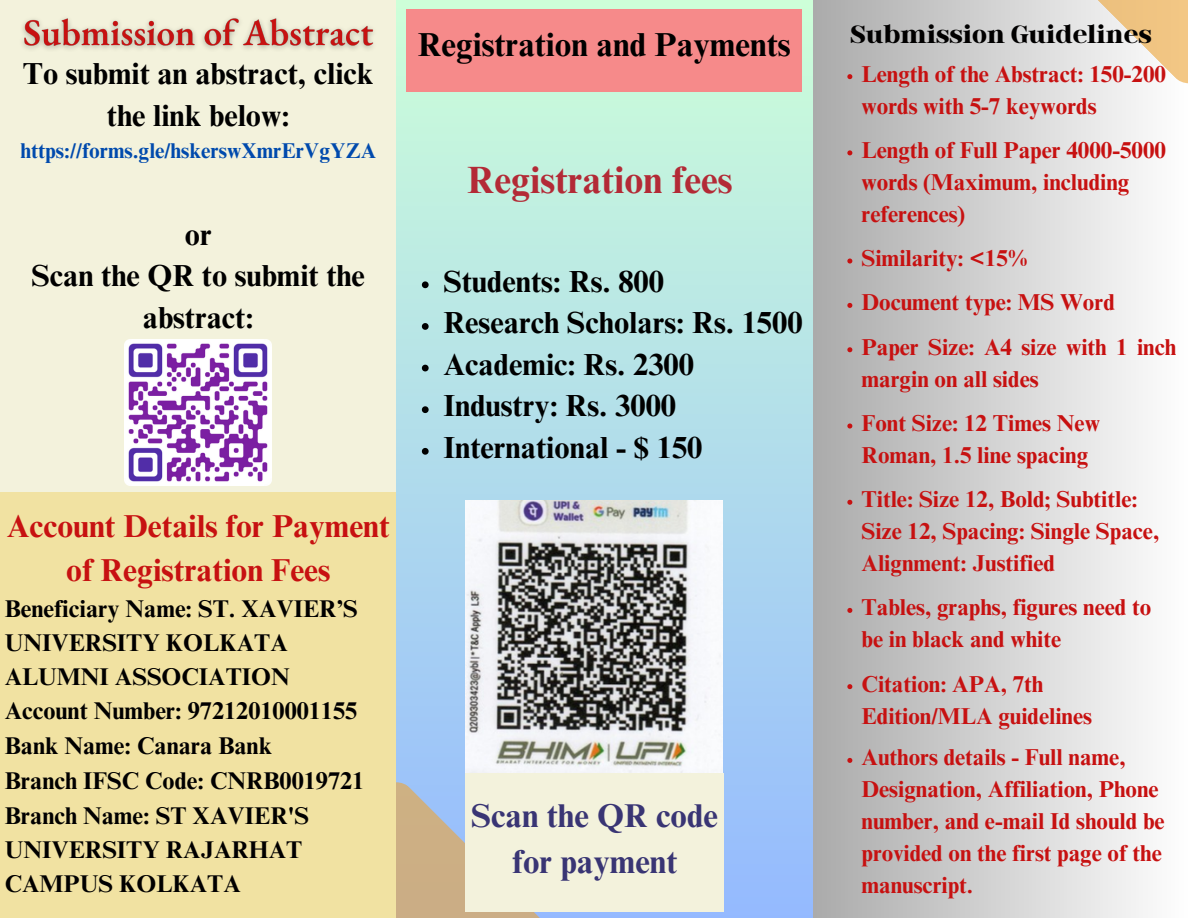
<style>
.page{position:relative;width:1188px;height:918px;background:#fff}
.page>*{position:absolute;margin:0;border:0;box-sizing:border-box;transform-origin:0 0}
.t1{font:700 37.95px "Times NRMT Pro";color:#b32a36}
.t2{font:700 33.15px "Times NRMT Pro";color:#010000}
.t3{font:700 33px/46.2px "Times NRMT Pro";color:#393574;text-align:center}
.t4{font:700 31.8px/43.8px "Times NRMT Pro";color:#c71111;text-align:center}
.t5{font:700 30.75px "Binggo Wood Display";color:#010000}
.t6{font:700 30.45px/41.7px "Times NRMT Pro";color:#000;text-align:center}
.t7{font:700 24.15px/33.8px "Times NRMT Pro";color:#010000}
.t8{font:700 22.95px/31.8px "Times NRMT Pro";color:#c71111}
.t9{font:700 21.45px "Times NRMT Pro";color:#004aad}
</style>
<div class="page">
<div style="left:792px;top:0;width:396px;height:918px;background:linear-gradient(to right,#a6a7a7,#fefdfd)"></div>
<div style="left:396px;top:0;width:416px;height:918px;background:linear-gradient(to bottom,#cdffd8,#94b9ff)"></div>
<div style="left:0;top:0;width:396px;height:918px;background:#f3f2dc"></div>
<svg style="left:396px;top:780px;width:216px;height:138px;background:#c0b2a0"></svg>
<svg style="left:973px;top:0;width:215px;height:85px;background:#e4dbcc"></svg>
<div style="left:406px;top:9px;width:396px;height:83px;background:#f68a8a"></div>
<div style="left:0;top:493px;width:396px;height:425px;background:#f1e2a2"></div>
<img style="left:465px;top:501px;width:258px;height:272px">
<div style="left:465px;top:774px;width:259px;height:138px;background:#f3f2dc"></div>
<img style="left:125px;top:339px;width:146px;height:147px">
<img style="left:22px;top:18px;width:352px;height:32px">
<svg style="left:847px;top:74px;width:5px;height:5px"></svg>
<svg style="left:847px;top:150px;width:5px;height:5px"></svg>
<svg style="left:847px;top:259px;width:5px;height:5px"></svg>
<svg style="left:847px;top:303px;width:5px;height:5px"></svg>
<svg style="left:847px;top:347px;width:5px;height:5px"></svg>
<svg style="left:847px;top:424px;width:5px;height:5px"></svg>
<svg style="left:847px;top:500px;width:5px;height:5px"></svg>
<svg style="left:847px;top:608px;width:5px;height:5px"></svg>
<svg style="left:847px;top:684px;width:5px;height:5px"></svg>
<svg style="left:847px;top:758px;width:5px;height:5px"></svg>
<svg style="left:422px;top:281px;width:7px;height:7px"></svg>
<svg style="left:422px;top:323px;width:7px;height:7px"></svg>
<svg style="left:422px;top:365px;width:7px;height:6px"></svg>
<svg style="left:422px;top:406px;width:7px;height:7px"></svg>
<svg style="left:422px;top:448px;width:7px;height:7px"></svg>
<p class="t6" style="left:23px;top:57px;width:352px">To submit an abstract, click the link below:</p>
<p class="t9" style="left:20px;top:143px;width:357px">https://forms.gle/hskerswXmrErVgYZA</p>
<p class="t2" style="left:418px;top:32px;width:374px">Registration and Payments</p>
<p class="t1" style="left:467px;top:165px;width:267px">Registration fees</p>
<p class="t6" style="left:185px;top:217px;width:28px">or</p>
<p class="t6" style="left:32px;top:259px;width:335px">Scan the QR to submit the abstract:</p>
<p class="t6" style="left:443px;top:264px;width:222px">Students: Rs. 800</p>
<p class="t6" style="left:443px;top:306px;width:361px">Research Scholars: Rs. 1500</p>
<p class="t6" style="left:443px;top:347px;width:252px">Academic: Rs. 2300</p>
<p class="t6" style="left:443px;top:389px;width:234px">Industry: Rs. 3000</p>
<p class="t6" style="left:443px;top:431px;width:261px">International - $ 150</p>
<p class="t4" style="left:7px;top:508px;width:384px">Account Details for Payment of Registration Fees</p>
<p class="t7" style="left:5px;top:595px;width:355px">Beneficiary Name: ST. XAVIER’S<br>UNIVERSITY KOLKATA<br>ALUMNI ASSOCIATION</p>
<p class="t7" style="left:5px;top:697px;width:354px">Account Number: 97212010001155</p>
<p class="t7" style="left:5px;top:732px;width:269px">Bank Name: Canara Bank</p>
<p class="t7" style="left:5px;top:767px;width:361px">Branch IFSC Code: CNRB0019721</p>
<p class="t7" style="left:5px;top:802px;width:306px">Branch Name: ST XAVIER'S<br>UNIVERSITY RAJARHAT<br>CAMPUS KOLKATA</p>
<p class="t3" style="left:471px;top:796px;width:248px">Scan the QR code for payment</p>
<p class="t5" style="left:851px;top:19px;width:303px">Submission Guidelines</p>
<p class="t8" style="left:861px;top:61px;width:306px">Length of the Abstract: 150-200 words with 5-7 keywords</p>
<p class="t8" style="left:861px;top:137px;width:306px">Length of Full Paper 4000-5000 words (Maximum, including references)</p>
<p class="t8" style="left:861px;top:245px;width:168px">Similarity: &lt;15%</p>
<p class="t8" style="left:861px;top:290px;width:255px">Document type: MS Word</p>
<p class="t8" style="left:861px;top:334px;width:316px">Paper Size: A4 size with 1 inch margin on all sides</p>
<p class="t8" style="left:861px;top:410px;width:240px">Font Size: 12 Times New<br>Roman, 1.5 line spacing</p>
<p class="t8" style="left:861px;top:486px;width:299px">Title: Size 12, Bold; Subtitle:<br>Size 12, Spacing: Single Space,<br>Alignment: Justified</p>
<p class="t8" style="left:861px;top:594px;width:291px">Tables, graphs, figures need to be in black and white</p>
<p class="t8" style="left:861px;top:671px;width:232px">Citation: APA, 7th<br>Edition/MLA guidelines</p>
<p class="t8" style="left:861px;top:745px;width:305px">Authors details - Full name,<br>Designation, Affiliation, Phone number, and e-mail Id should be provided on the first page of the manuscript.</p>
</div>
